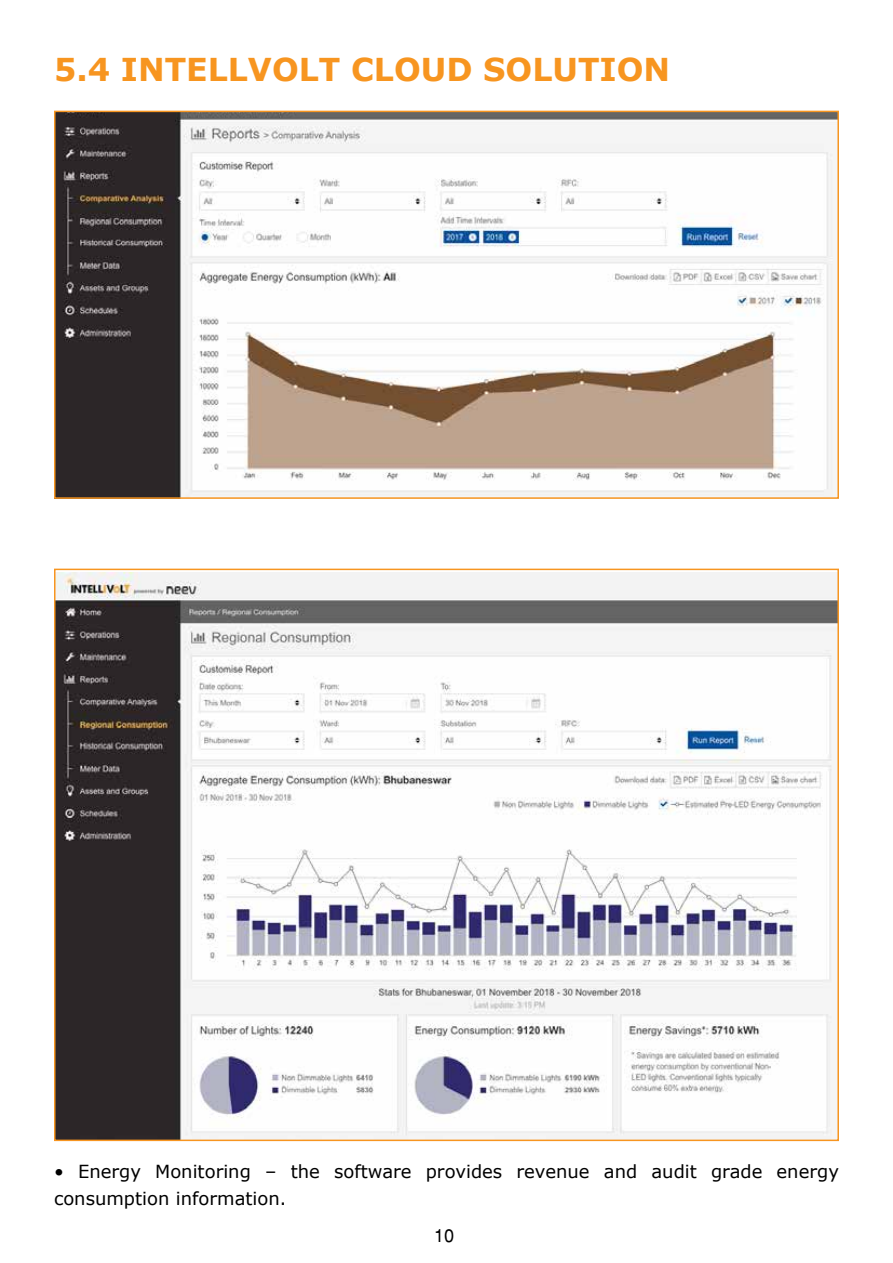
<style>
.page{position:relative;width:893px;height:1263px;background:#fff}
.page>*{position:absolute;margin:0;border:0;box-sizing:border-box;transform-origin:0 0}
.t1{font:700 31.5px "Verdana";color:#f79520}
.t2{font:18px/27px "Verdana";color:#000}
.t3{font:18px "Helvetica";color:#000}
</style>
<div class="page">
<img style="left:57px;top:114px;width:779px;height:382px">
<div style="left:54px;top:111px;width:785px;height:388px;border:2px solid #f79520"></div>
<img style="left:57px;top:573px;width:779px;height:565px">
<h1 class="t1" style="left:54px;top:47px;width:618px">5.4 INTELLVOLT CLOUD SOLUTION</h1>
<p class="t2" style="left:54px;top:1158px;width:786px">• Energy Monitoring – the software provides revenue and audit grade energy consumption information.</p>
<p class="t3" style="left:434px;top:1225px;width:22px">10</p>
</div>
